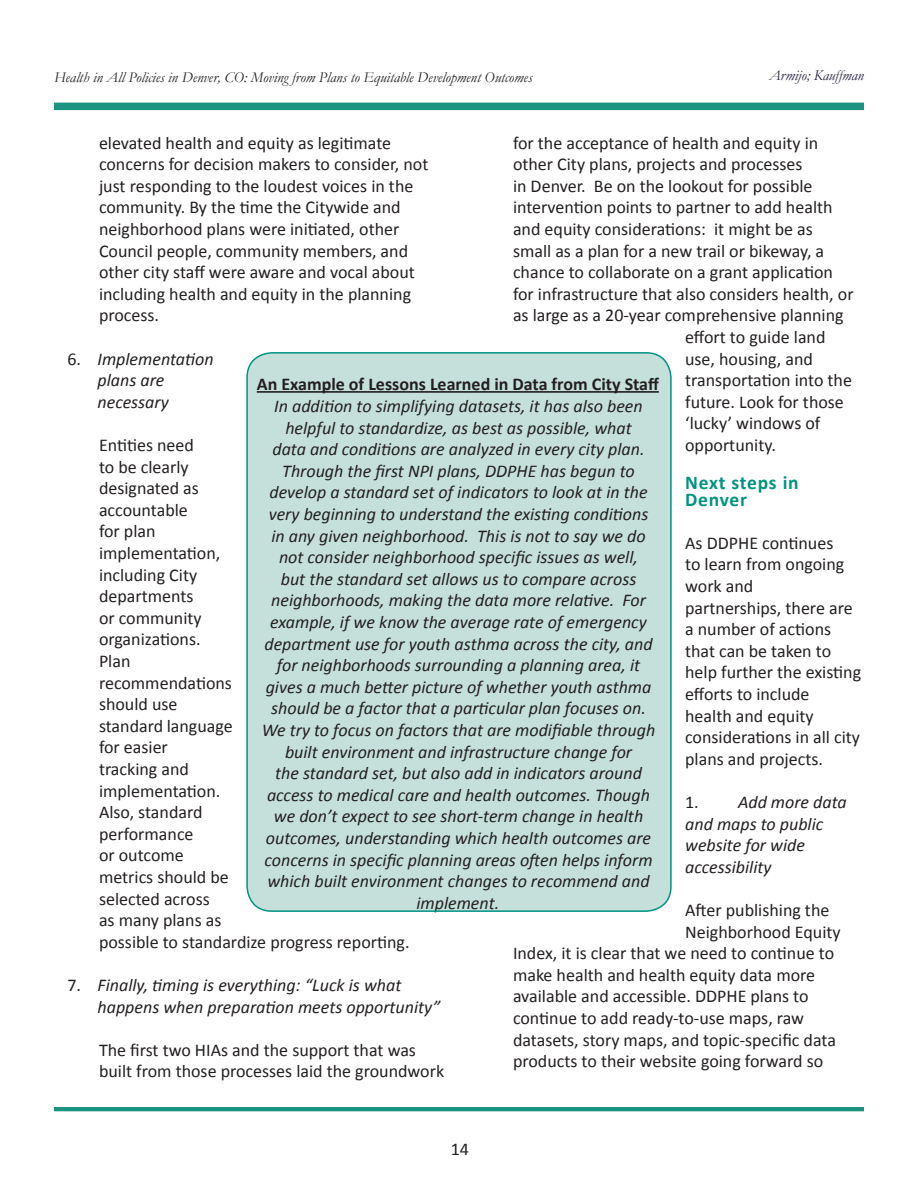
<style>
.page{position:relative;width:918px;height:1188px;background:#fff}
.page>*{position:absolute;margin:0;border:0;box-sizing:border-box;transform-origin:0 0}
.Titles{font:700 19.5px "Calibri";letter-spacing:.04em;color:#009481}
.Indent_Table_more_mo{font:18px/21.6px "Calibri";color:#231f20}
.Numbered_list{font:italic 18px/21.6px "Calibri";color:#231f20}
.t1{font:700 18px "Calibri";color:#231f20}
.t2{font:italic 15px "Garamond";color:#231f20}
.t3{font:italic 15px "Garamond";color:#272241}
.s1{font-style:normal}
</style>
<div class="page">
<hr style="left:54px;top:1107px;width:810px;height:4px;background:#1a947f">
<div style="left:54px;top:103px;width:810px;height:7px;background:#1a947f"></div>
<div style="left:247px;top:353px;width:424px;height:558px;background:#c5e0da;border-radius:25px"></div>
<hr style="left:257px;top:391px;width:402px;height:2px;background:#231f20">
<div style="left:246px;top:352px;width:426px;height:560px;border:2px solid #009481;border-radius:25px"></div>
<p class="t2" style="left:54px;top:67px;width:480px">Health in All Policies in Denver, CO: Moving from Plans to Equitable Development Outcomes</p>
<p class="t3" style="left:769px;top:65px;width:96px">Armijo; Kauffman</p>
<p class="Indent_Table_more_mo" style="left:99px;top:131px;width:331px">elevated health and equity as legitimate concerns for decision makers to consider, not just responding to the loudest voices in the community. By the time the Citywide and neighborhood plans were initiated, other Council people, community members, and other city staff were aware and vocal about including health and equity in the planning process.</p>
<p class="Numbered_list" style="left:98px;top:347px;width:118px;text-indent:-30px"><span class="s1">6.</span> Implementation plans are necessary</p>
<p class="Indent_Table_more_mo" style="left:99px;top:433px;width:312px">Entities need<br>to be clearly<br>designated as<br>accountable<br>for plan<br>implementation,<br>including City<br>departments<br>or community<br>organizations.<br>Plan<br>recommendations<br>should use<br>standard language<br>for easier<br>tracking and<br>implementation.<br>Also, standard<br>performance<br>or outcome<br>metrics should be<br>selected across<br>as many plans as<br>possible to standardize progress reporting.</p>
<p class="Numbered_list" style="left:98px;top:973px;width:344px;text-indent:-30px"><span class="s1">7.</span> Finally, timing is everything: “Luck is what happens when preparation meets opportunity”</p>
<p class="Indent_Table_more_mo" style="left:99px;top:1038px;width:347px">The first two HIAs and the support that was built from those processes laid the groundwork</p>
<p class="Indent_Table_more_mo" style="left:513px;top:131px;width:307px">for the acceptance of health and equity in</p>
<p class="Indent_Table_more_mo" style="left:513px;top:152px;width:291px">other City plans, projects and processes</p>
<p class="Indent_Table_more_mo" style="left:513px;top:174px;width:301px">in Denver. Be on the lookout for possible</p>
<p class="Indent_Table_more_mo" style="left:513px;top:196px;width:321px">intervention points to partner to add health</p>
<p class="Indent_Table_more_mo" style="left:513px;top:217px;width:301px">and equity considerations: it might be as</p>
<p class="Indent_Table_more_mo" style="left:513px;top:239px;width:313px">small as a plan for a new trail or bikeway, a</p>
<p class="Indent_Table_more_mo" style="left:513px;top:260px;width:321px">chance to collaborate on a grant application</p>
<p class="Indent_Table_more_mo" style="left:513px;top:282px;width:342px">for infrastructure that also considers health, or</p>
<p class="Indent_Table_more_mo" style="left:513px;top:304px;width:332px">as large as a 20-year comprehensive planning</p>
<p class="Indent_Table_more_mo" style="left:685px;top:325px;width:142px">effort to guide land</p>
<p class="Indent_Table_more_mo" style="left:685px;top:347px;width:129px">use, housing, and</p>
<p class="Indent_Table_more_mo" style="left:685px;top:368px;width:168px">transportation into the</p>
<p class="Indent_Table_more_mo" style="left:685px;top:390px;width:160px">future. Look for those</p>
<p class="Indent_Table_more_mo" style="left:685px;top:412px;width:137px">‘lucky’ windows of</p>
<p class="Indent_Table_more_mo" style="left:685px;top:433px;width:92px">opportunity.</p>
<p class="Titles" style="left:685px;top:470px;width:115px">Next steps in</p>
<p class="Titles" style="left:685px;top:487px;width:63px">Denver</p>
<p class="Indent_Table_more_mo" style="left:685px;top:531px;width:161px">As DDPHE continues to learn from ongoing work and</p>
<p class="Indent_Table_more_mo" style="left:685px;top:596px;width:177px">partnerships, there are a number of actions that can be taken to help further the existing efforts to include<br>health and equity considerations in all city plans and projects.</p>
<p class="Numbered_list" style="left:685px;top:790px;width:163px"><span class="s1">1.</span> Add more data and maps to public website for wide accessibility</p>
<p class="Indent_Table_more_mo" style="left:685px;top:898px;width:146px">After publishing the</p>
<p class="Indent_Table_more_mo" style="left:685px;top:920px;width:157px">Neighborhood Equity</p>
<p class="Indent_Table_more_mo" style="left:513px;top:941px;width:323px">Index, it is clear that we need to continue to</p>
<p class="Indent_Table_more_mo" style="left:513px;top:963px;width:304px">make health and health equity data more</p>
<p class="Indent_Table_more_mo" style="left:513px;top:985px;width:297px">available and accessible. DDPHE plans to</p>
<p class="Indent_Table_more_mo" style="left:513px;top:1006px;width:293px">continue to add ready-to-use maps, raw</p>
<p class="Indent_Table_more_mo" style="left:513px;top:1028px;width:325px">datasets, story maps, and topic-specific data</p>
<p class="Indent_Table_more_mo" style="left:513px;top:1049px;width:312px">products to their website going forward so</p>
<p class="t1" style="left:257px;top:373px;width:404px">An Example of Lessons Learned in Data from City Staff</p>
<p class="Numbered_list" style="left:262px;top:394px;width:395px;text-align:center">In addition to simplifying datasets, it has also been helpful to standardize, as best as possible, what<br>data and conditions are analyzed in every city plan.<br>Through the first NPI plans, DDPHE has begun to develop a standard set of indicators to look at in the very beginning to understand the existing conditions in any given neighborhood. This is not to say we do not consider neighborhood specific issues as well,<br>but the standard set allows us to compare across neighborhoods, making the data more relative. For example, if we know the average rate of emergency department use for youth asthma across the city, and for neighborhoods surrounding a planning area, it gives a much better picture of whether youth asthma should be a factor that a particular plan focuses on.<br>We try to focus on factors that are modifiable through built environment and infrastructure change for<br>the standard set, but also add in indicators around access to medical care and health outcomes. Though we don’t expect to see short-term change in health outcomes, understanding which health outcomes are concerns in specific planning areas often helps inform which built environment changes to recommend and implement.</p>
<p class="Indent_Table_more_mo" style="left:451px;top:1137px;width:20px">14</p>
</div>
